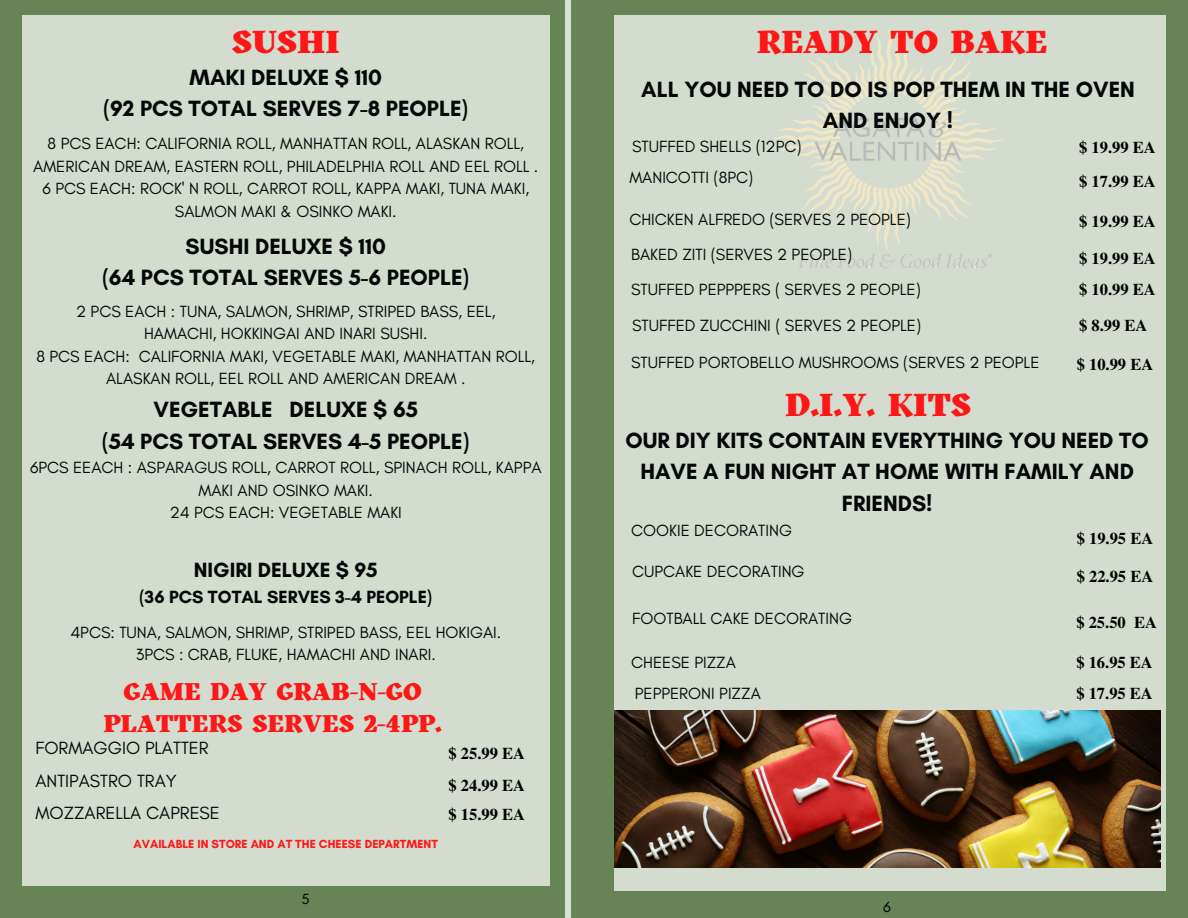
<style>
.page{position:relative;width:1188px;height:918px;background:#668456}
.page>*{position:absolute;margin:0;border:0;box-sizing:border-box;transform-origin:0 0}
.t1{font:900 31.5px "Kitsch";color:#ff1616}
.t2{font:900 24px/32.7px "Kitsch";color:#ff1616;text-align:center}
.t3{font:700 22.5px/31.5px "Glacial Indifference";color:#030707;text-align:center}
.t4{font:700 21px "Glacial Indifference";color:#030707}
.t5{font:18px "Glacial Indifference";color:#030707}
.t6{font:700 18px "Glacial Indifference";color:#030707}
.t7{font:16.5px/22.5px "Glacial Indifference";color:#030707;text-align:center}
.t8{font:700 16.5px "Te X Gyre Termes";color:#000}
.t9{font:15px "Glacial Indifference";color:#000}
.t10{font:700 12px "Glacial Indifference";color:#ff1616}
</style>
<div class="page">
<div style="left:565px;top:0;width:6px;height:918px;background:#d9e1d5"></div>
<div style="left:22px;top:15px;width:528px;height:871px;background:#d3dccf"></div>
<div style="left:615px;top:15px;width:551px;height:876px;background:#d3dccf"></div>
<img style="left:615px;top:710px;width:545px;height:158px">
<p class="t1" style="left:232px;top:24px;width:109px">SUSHI</p>
<h2 class="t3" style="left:104px;top:61px;width:366px">MAKI DELUXE $ 110<br>(92 PCS TOTAL SERVES 7-8 PEOPLE)</h2>
<p class="t7" style="left:33px;top:132px;width:507px">8 PCS EACH: CALIFORNIA ROLL, MANHATTAN ROLL, ALASKAN ROLL, AMERICAN DREAM, EASTERN ROLL, PHILADELPHIA ROLL AND EEL ROLL .<br>6 PCS EACH: ROCK' N ROLL, CARROT ROLL, KAPPA MAKI, TUNA MAKI, SALMON MAKI &amp; OSINKO MAKI.</p>
<h3 class="t3" style="left:102px;top:230px;width:368px">SUSHI DELUXE $ 110<br>(64 PCS TOTAL SERVES 5-6 PEOPLE)</h3>
<h3 class="t7" style="left:36px;top:299px;width:500px">2 PCS EACH : TUNA, SALMON, SHRIMP, STRIPED BASS, EEL,<br>HAMACHI, HOKKINGAI AND INARI SUSHI.<br>8 PCS EACH: CALIFORNIA MAKI, VEGETABLE MAKI, MANHATTAN ROLL, ALASKAN ROLL, EEL ROLL AND AMERICAN DREAM .</h3>
<h5 class="t3" style="left:102px;top:393px;width:368px">VEGETABLE DELUXE $ 65<br>(54 PCS TOTAL SERVES 4-5 PEOPLE)</h5>
<h5 class="t7" style="left:30px;top:456px;width:513px">6PCS EEACH : ASPARAGUS ROLL, CARROT ROLL, SPINACH ROLL, KAPPA<br>MAKI AND OSINKO MAKI.<br>24 PCS EACH: VEGETABLE MAKI</h5>
<h5 class="t4" style="left:194px;top:557px;width:185px">NIGIRI DELUXE $ 95</h5>
<h5 class="t6" style="left:139px;top:585px;width:294px">(36 PCS TOTAL SERVES 3-4 PEOPLE)</h5>
<h4 class="t7" style="left:70px;top:621px;width:432px">4PCS: TUNA, SALMON, SHRIMP, STRIPED BASS, EEL HOKIGAI.<br>3PCS : CRAB, FLUKE, HAMACHI AND INARI.</h4>
<h5 class="t2" style="left:104px;top:677px;width:340px">GAME DAY GRAB-N-GO<br>PLATTERS SERVES 2-4PP.</h5>
<h3 class="t5" style="left:35px;top:737px;width:175px">FORMAGGIO PLATTER</h3>
<h5 class="t5" style="left:35px;top:769px;width:143px">ANTIPASTRO TRAY</h5>
<h5 class="t5" style="left:35px;top:802px;width:186px">MOZZARELLA CAPRESE</h5>
<h5 class="t10" style="left:134px;top:837px;width:306px">AVAILABLE IN STORE AND AT THE CHEESE DEPARTMENT</h5>
<h5 class="t8" style="left:449px;top:741px;width:78px">$ 25.99 EA</h5>
<h4 class="t8" style="left:449px;top:772px;width:78px">$ 24.99 EA</h4>
<h4 class="t8" style="left:449px;top:802px;width:78px">$ 15.99 EA</h4>
<h2 class="t9" style="left:302px;top:889px;width:10px">5</h2>
<h5 class="t1" style="left:757px;top:24px;width:292px">READY TO BAKE</h5>
<p class="t3" style="left:641px;top:73px;width:495px">ALL YOU NEED TO DO IS POP THEM IN THE OVEN<br>AND ENJOY !</p>
<h3 class="t7" style="left:632px;top:135px;width:171px">STUFFED SHELLS (12PC)</h3>
<h5 class="t7" style="left:629px;top:166px;width:125px">MANICOTTI (8PC)</h5>
<h5 class="t7" style="left:629px;top:208px;width:283px">CHICKEN ALFREDO (SERVES 2 PEOPLE)</h5>
<h5 class="t7" style="left:631px;top:243px;width:222px">BAKED ZITI (SERVES 2 PEOPLE)</h5>
<h5 class="t7" style="left:631px;top:278px;width:291px">STUFFED PEPPPERS ( SERVES 2 PEOPLE)</h5>
<h5 class="t7" style="left:632px;top:314px;width:291px">STUFFED ZUCCHINI ( SERVES 2 PEOPLE)</h5>
<h5 class="t7" style="left:631px;top:351px;width:410px">STUFFED PORTOBELLO MUSHROOMS (SERVES 2 PEOPLE</h5>
<h5 class="t1" style="left:785px;top:387px;width:188px">D.I.Y. KITS</h5>
<h2 class="t3" style="left:625px;top:424px;width:525px">OUR DIY KITS CONTAIN EVERYTHING YOU NEED TO<br>HAVE A FUN NIGHT AT HOME WITH FAMILY AND<br>FRIENDS!</h2>
<h3 class="t7" style="left:631px;top:519px;width:162px">COOKIE DECORATING</h3>
<h5 class="t7" style="left:632px;top:560px;width:174px">CUPCAKE DECORATING</h5>
<h5 class="t7" style="left:632px;top:607px;width:221px">FOOTBALL CAKE DECORATING</h5>
<h5 class="t7" style="left:631px;top:651px;width:106px">CHEESE PIZZA</h5>
<h5 class="t7" style="left:635px;top:682px;width:128px">PEPPERONI PIZZA</h5>
<h4 class="t8" style="left:1079px;top:134px;width:78px">$ 19.99 EA</h4>
<h4 class="t8" style="left:1079px;top:168px;width:78px">$ 17.99 EA</h4>
<h4 class="t8" style="left:1079px;top:208px;width:78px">$ 19.99 EA</h4>
<h4 class="t8" style="left:1079px;top:246px;width:78px">$ 19.99 EA</h4>
<h4 class="t8" style="left:1079px;top:277px;width:78px">$ 10.99 EA</h4>
<h4 class="t8" style="left:1079px;top:312px;width:70px">$ 8.99 EA</h4>
<h4 class="t8" style="left:1077px;top:351px;width:78px">$ 10.99 EA</h4>
<h4 class="t8" style="left:1077px;top:526px;width:78px">$ 19.95 EA</h4>
<h4 class="t8" style="left:1077px;top:564px;width:78px">$ 22.95 EA</h4>
<h4 class="t8" style="left:1076px;top:609px;width:82px">$ 25.50 EA</h4>
<h4 class="t8" style="left:1076px;top:649px;width:78px">$ 16.95 EA</h4>
<h4 class="t8" style="left:1076px;top:681px;width:78px">$ 17.95 EA</h4>
<p class="t9" style="left:883px;top:898px;width:9px">6</p>
</div>
